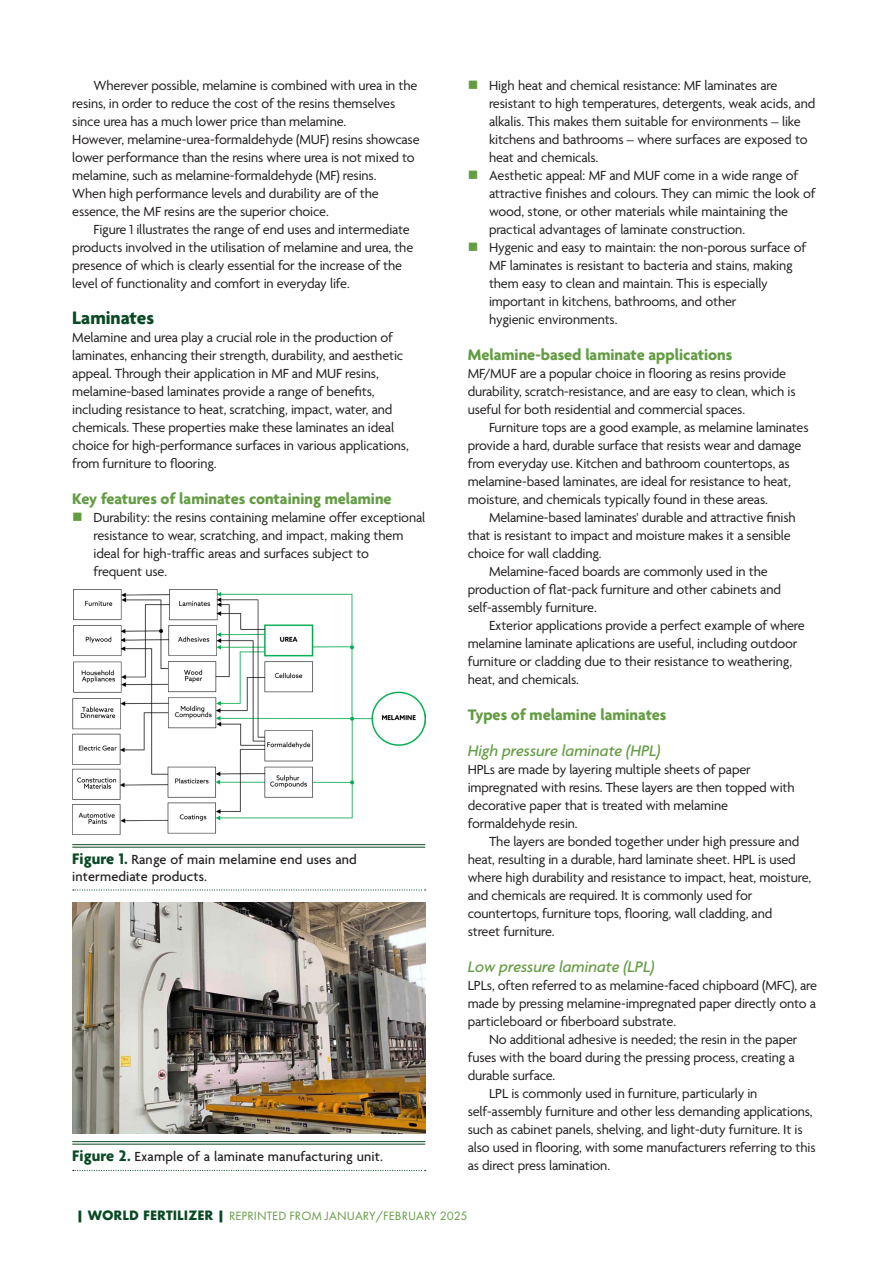
<style>
.page{position:relative;width:893px;height:1263px;background:#fff}
.page>*{position:absolute;margin:0;border:0;box-sizing:border-box;transform-origin:0 0}
.Subhead_1{font:700 19.5px "Agenda";color:#094924}
.Subhead_2{font:700 16.5px "Agenda";color:#639c43}
.Subhead_3{font:italic 500 16.5px "Agenda";color:#639c43}
.Body_Text{font:14.25px/18px "Agenda";letter-spacing:-.01em;color:#231f20}
.Paragraph_1{font:14.25px/18px "Agenda";letter-spacing:-.01em;color:#231f20}
.t1{font:500 14.25px/16.5px "Agenda";letter-spacing:.01em;color:#231f20}
.t2{font:12.45px "Futura PT";letter-spacing:.01em;color:#639c43}
.s1{color:#639c43}
.s2{font-weight:700;font-size:16.5px;color:#094924}
.s3{font-family:"Futura";font-weight:700;color:#094924}
</style>
<div class="page">
<hr style="left:72px;top:844px;width:353px;height:1px;background:#094924">
<hr style="left:72px;top:847px;width:353px;height:1px;background:#094924">
<svg style="left:73px;top:889px;width:353px;height:1px"></svg>
<img style="left:72px;top:589px;width:353px;height:246px">
<hr style="left:72px;top:1141px;width:353px;height:1px;background:#094924">
<hr style="left:72px;top:1144px;width:353px;height:1px;background:#094924">
<svg style="left:73px;top:1170px;width:353px;height:1px"></svg>
<img style="left:72px;top:903px;width:353px;height:231px">
<p class="Body_Text" style="left:72px;top:77px;width:349px;text-indent:21px">Wherever possible, melamine is combined with urea in the resins, in order to reduce the cost of the resins themselves since urea has a much lower price than melamine.<br>However, melamine-urea-formaldehyde (MUF) resins showcase lower performance than the resins where urea is not mixed to melamine, such as melamine-formaldehyde (MF) resins.<br>When high performance levels and durability are of the essence, the MF resins are the superior choice.</p>
<p class="Body_Text" style="left:72px;top:221px;width:342px;text-indent:21px">Figure 1 illustrates the range of end uses and intermediate products involved in the utilisation of melamine and urea, the presence of which is clearly essential for the increase of the level of functionality and comfort in everyday life.</p>
<p class="Subhead_1" style="left:72px;top:307px;width:83px">Laminates</p>
<p class="Paragraph_1" style="left:72px;top:329px;width:338px">Melamine and urea play a crucial role in the production of laminates, enhancing their strength, durability, and aesthetic appeal. Through their application in MF and MUF resins, melamine-based laminates provide a range of benefits, including resistance to heat, scratching, impact, water, and chemicals. These properties make these laminates an ideal choice for high-performance surfaces in various applications, from furniture to flooring.</p>
<p class="Subhead_2" style="left:72px;top:490px;width:321px">Key features of laminates containing melamine</p>
<p class="Paragraph_1" style="left:94px;top:509px;width:333px;text-indent:-21px"><span class="s1">■</span> Durability: the resins containing melamine offer exceptional resistance to wear, scratching, and impact, making them ideal for high-traffic areas and surfaces subject to<br>frequent use.</p>
<p class="t1" style="left:72px;top:852px;width:286px"><span class="s2">Figure 1.</span> Range of main melamine end uses and intermediate products.</p>
<p class="t1" style="left:72px;top:1149px;width:312px"><span class="s2">Figure 2.</span> Example of a laminate manufacturing unit.</p>
<p class="Paragraph_1" style="left:489px;top:77px;width:328px;text-indent:-21px"><span class="s1">■</span> High heat and chemical resistance: MF laminates are resistant to high temperatures, detergents, weak acids, and alkalis. This makes them suitable for environments – like kitchens and bathrooms – where surfaces are exposed to heat and chemicals.</p>
<p class="Paragraph_1" style="left:489px;top:167px;width:328px;text-indent:-21px"><span class="s1">■</span> Aesthetic appeal: MF and MUF come in a wide range of attractive finishes and colours. They can mimic the look of wood, stone, or other materials while maintaining the practical advantages of laminate construction.</p>
<p class="Paragraph_1" style="left:489px;top:239px;width:319px;text-indent:-21px"><span class="s1">■</span> Hygenic and easy to maintain: the non-porous surface of MF laminates is resistant to bacteria and stains, making them easy to clean and maintain. This is especially important in kitchens, bathrooms, and other<br>hygienic environments.</p>
<p class="Subhead_2" style="left:468px;top:346px;width:266px">Melamine-based laminate applications</p>
<p class="Paragraph_1" style="left:468px;top:365px;width:329px">MF/MUF are a popular choice in flooring as resins provide durability, scratch-resistance, and are easy to clean, which is useful for both residential and commercial spaces.</p>
<p class="Body_Text" style="left:468px;top:419px;width:342px;text-indent:21px">Furniture tops are a good example, as melamine laminates provide a hard, durable surface that resists wear and damage from everyday use. Kitchen and bathroom countertops, as melamine-based laminates, are ideal for resistance to heat, moisture, and chemicals typically found in these areas.</p>
<p class="Body_Text" style="left:468px;top:509px;width:330px;text-indent:21px">Melamine-based laminates' durable and attractive finish that is resistant to impact and moisture makes it a sensible choice for wall cladding.</p>
<p class="Body_Text" style="left:468px;top:563px;width:315px;text-indent:21px">Melamine-faced boards are commonly used in the production of flat-pack furniture and other cabinets and self-assembly furniture.</p>
<p class="Body_Text" style="left:468px;top:617px;width:339px;text-indent:21px">Exterior applications provide a perfect example of where melamine laminate aplications are useful, including outdoor furniture or cladding due to their resistance to weathering, heat, and chemicals.</p>
<p class="Subhead_2" style="left:468px;top:706px;width:200px">Types of melamine laminates</p>
<p class="Subhead_3" style="left:468px;top:741px;width:194px">High pressure laminate (HPL)</p>
<p class="Paragraph_1" style="left:468px;top:761px;width:328px">HPLs are made by layering multiple sheets of paper impregnated with resins. These layers are then topped with decorative paper that is treated with melamine formaldehyde resin.</p>
<p class="Body_Text" style="left:468px;top:833px;width:345px;text-indent:21px">The layers are bonded together under high pressure and heat, resulting in a durable, hard laminate sheet. HPL is used where high durability and resistance to impact, heat, moisture, and chemicals are required. It is commonly used for countertops, furniture tops, flooring, wall cladding, and<br>street furniture.</p>
<p class="Subhead_3" style="left:468px;top:957px;width:188px">Low pressure laminate (LPL)</p>
<p class="Paragraph_1" style="left:468px;top:977px;width:351px;text-align:justify">LPLs, often referred to as melamine-faced chipboard (MFC), are made by pressing melamine-impregnated paper directly onto a particleboard or fiberboard substrate.</p>
<p class="Body_Text" style="left:468px;top:1031px;width:331px;text-indent:21px">No additional adhesive is needed; the resin in the paper fuses with the board during the pressing process, creating a durable surface.</p>
<p class="Body_Text" style="left:468px;top:1085px;width:349px;text-indent:21px">LPL is commonly used in furniture, particularly in self-assembly furniture and other less demanding applications, such as cabinet panels, shelving, and light-duty furniture. It is also used in flooring, with some manufacturers referring to this as direct press lamination.</p>
<p class="t2" style="left:77px;top:1209px;width:392px"><span class="s3">| WORLD FERTILIZER |</span> REPRINTED FROM JANUARY/FEBRUARY 2025</p>
</div>
